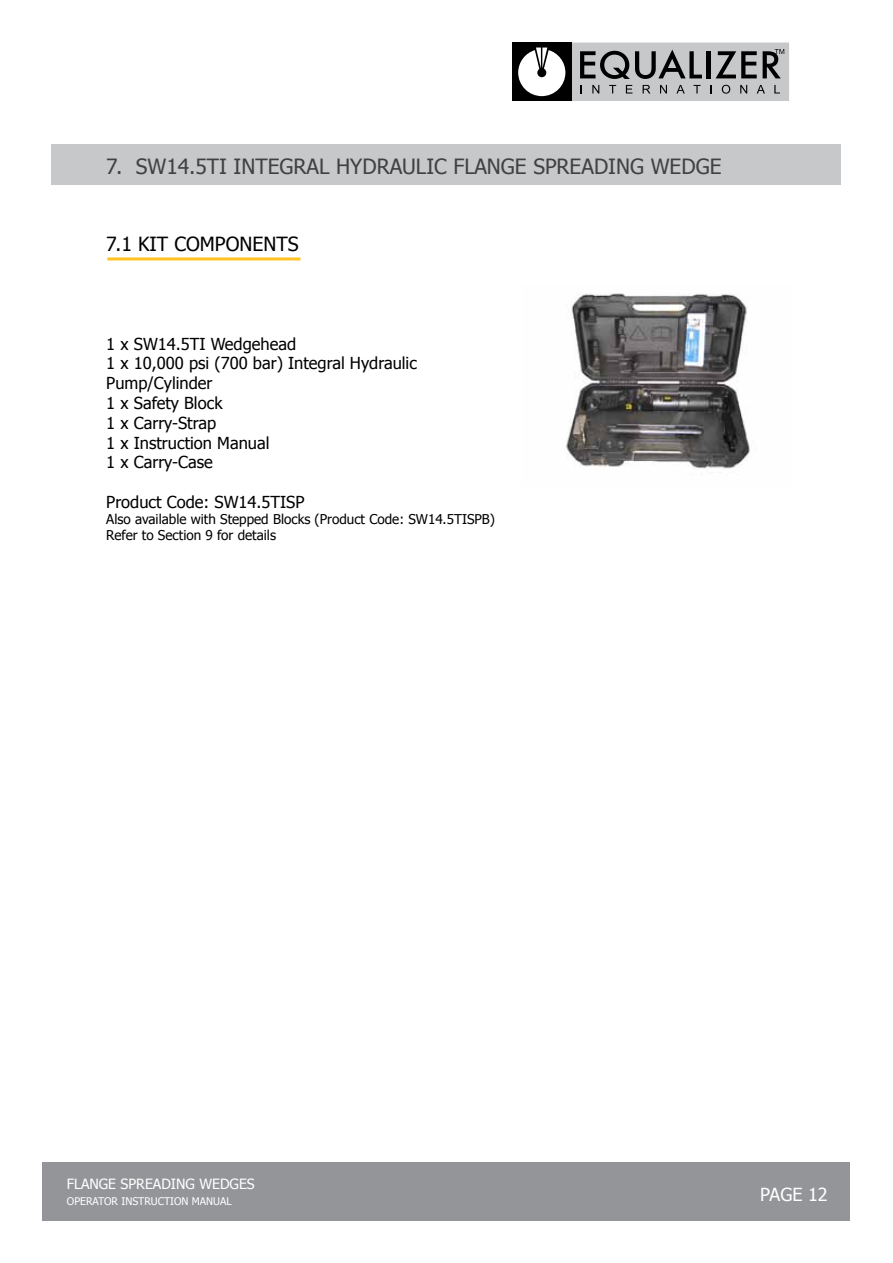
<style>
.page{position:relative;width:893px;height:1263px;background:#fff}
.page>*{position:absolute;margin:0;border:0;box-sizing:border-box;transform-origin:0 0}
.t1{font:21px "Tahoma";color:#414042}
.t2{font:19.5px "Tahoma";color:#000}
.t3{font:18px "Tahoma";color:#fff}
.t4{font:16.5px/19.8px "Tahoma";color:#000}
.t5{font:14.1px "Tahoma";color:#fff}
.t6{font:13.5px/16.2px "Tahoma";color:#000}
.t7{font:10.5px "Tahoma";color:#fff}
</style>
<div class="page">
<div style="left:43px;top:1162px;width:807px;height:58px;background:#939598"></div>
<div style="left:572px;top:43px;width:217px;height:58px;background:#c7c8ca"></div>
<div style="left:512px;top:43px;width:60px;height:58px;background:#000"></div>
<svg style="left:592px;top:85px;width:7px;height:9px"></svg>
<svg style="left:609px;top:85px;width:7px;height:9px"></svg>
<svg style="left:626px;top:85px;width:6px;height:9px"></svg>
<svg style="left:643px;top:85px;width:7px;height:9px"></svg>
<svg style="left:660px;top:85px;width:7px;height:9px"></svg>
<svg style="left:676px;top:85px;width:9px;height:9px"></svg>
<svg style="left:693px;top:85px;width:7px;height:9px"></svg>
<svg style="left:710px;top:85px;width:2px;height:9px"></svg>
<svg style="left:722px;top:85px;width:8px;height:9px"></svg>
<svg style="left:740px;top:85px;width:7px;height:9px"></svg>
<svg style="left:757px;top:85px;width:8px;height:9px"></svg>
<svg style="left:774px;top:85px;width:6px;height:9px"></svg>
<svg style="left:580px;top:50px;width:122px;height:29px"></svg>
<div style="left:706px;top:51px;width:5px;height:27px;background:#000"></div>
<svg style="left:716px;top:51px;width:41px;height:27px"></svg>
<svg style="left:518px;top:48px;width:47px;height:48px"></svg>
<svg style="left:763px;top:49px;width:21px;height:29px"></svg>
<div style="left:52px;top:145px;width:789px;height:40px;background:#c7c8ca"></div>
<hr style="left:107px;top:257px;width:193px;height:3px;background:#ffc222">
<img style="left:566px;top:293px;width:190px;height:182px">
<p class="t1" style="left:106px;top:152px;width:617px">7. SW14.5TI INTEGRAL HYDRAULIC FLANGE SPREADING WEDGE</p>
<p class="t2" style="left:106px;top:230px;width:194px">7.1 KIT COMPONENTS</p>
<p class="t4" style="left:106px;top:333px;width:312px">1 x SW14.5TI Wedgehead<br>1 x 10,000 psi (700 bar) Integral Hydraulic<br>Pump/Cylinder<br>1 x Safety Block<br>1 x Carry-Strap<br>1 x Instruction Manual<br>1 x Carry-Case</p>
<p class="t4" style="left:106px;top:491px;width:200px">Product Code: SW14.5TISP</p>
<p class="t6" style="left:106px;top:510px;width:390px">Also available with Stepped Blocks (Product Code: SW14.5TISPB)<br>Refer to Section 9 for details</p>
<p class="t5" style="left:67px;top:1174px;width:189px">FLANGE SPREADING WEDGES</p>
<p class="t7" style="left:67px;top:1194px;width:166px">OPERATOR INSTRUCTION MANUAL</p>
<p class="t3" style="left:760px;top:1182px;width:69px">PAGE 12</p>
</div>
